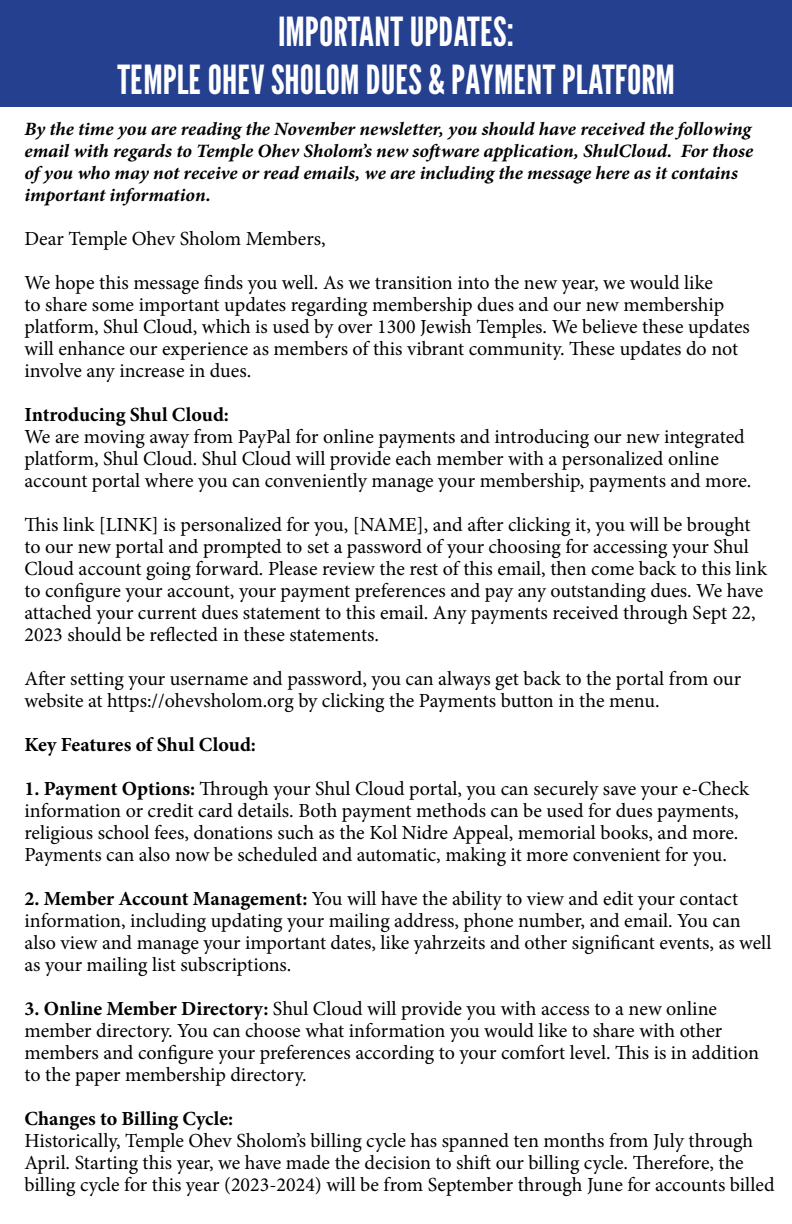
<style>
.page{position:relative;width:792px;height:1224px;background:#fff}
.page>*{position:absolute;margin:0;border:0;box-sizing:border-box;transform-origin:0 0}
.t1{font:40px/48px "League Gothic";color:#fff;text-align:center}
.t2{font:20px/22px "Minion Pro";letter-spacing:-.005em;color:#000}
.t3{font:700 20px "Minion Pro";color:#000}
.t4{font:italic 700 18.8px/22px "Minion Pro";letter-spacing:-.005em;color:#000}
.s1{font-weight:700}
</style>
<div class="page">
<div style="left:0;top:0;width:792px;height:107px;background:#25408f"></div>
<h1 class="t1" style="left:117px;top:6px;width:559px">IMPORTANT UPDATES:<br>TEMPLE OHEV SHOLOM DUES &amp; PAYMENT PLATFORM</h1>
<p class="t4" style="left:24px;top:118px;width:730px">By the time you are reading the November newsletter, you should have received the following email with regards to Temple Ohev Sholom’s new software application, ShulCloud. For those of you who may not receive or read emails, we are including the message here as it contains important information.</p>
<p class="t2" style="left:24px;top:228px;width:303px">Dear Temple Ohev Sholom Members,</p>
<p class="t2" style="left:24px;top:272px;width:727px">We hope this message finds you well. As we transition into the new year, we would like<br>to share some important updates regarding membership dues and our new membership platform, Shul Cloud, which is used by over 1300 Jewish Temples. We believe these updates will enhance our experience as members of this vibrant community. These updates do not involve any increase in dues.</p>
<p class="t3" style="left:24px;top:401px;width:206px">Introducing Shul Cloud:</p>
<p class="t2" style="left:24px;top:426px;width:729px">We are moving away from PayPal for online payments and introducing our new integrated platform, Shul Cloud. Shul Cloud will provide each member with a personalized online account portal where you can conveniently manage your membership, payments and more.</p>
<p class="t2" style="left:24px;top:514px;width:744px">This link [LINK] is personalized for you, [NAME], and after clicking it, you will be brought to our new portal and prompted to set a password of your choosing for accessing your Shul Cloud account going forward. Please review the rest of this email, then come back to this link to configure your account, your payment preferences and pay any outstanding dues. We have attached your current dues statement to this email. Any payments received through Sept 22, 2023 should be reflected in these statements.</p>
<p class="t2" style="left:24px;top:668px;width:718px">After setting your username and password, you can always get back to the portal from our website at https://ohevsholom.org by clicking the Payments button in the menu.</p>
<p class="t3" style="left:24px;top:731px;width:233px">Key Features of Shul Cloud:</p>
<p class="t2" style="left:24px;top:778px;width:726px"><span class="s1">1. Payment Options:</span> Through your Shul Cloud portal, you can securely save your e-Check information or credit card details. Both payment methods can be used for dues payments, religious school fees, donations such as the Kol Nidre Appeal, memorial books, and more.<br>Payments can also now be scheduled and automatic, making it more convenient for you.</p>
<p class="t2" style="left:24px;top:888px;width:749px"><span class="s1">2. Member Account Management:</span> You will have the ability to view and edit your contact information, including updating your mailing address, phone number, and email. You can also view and manage your important dates, like yahrzeits and other significant events, as well as your mailing list subscriptions.</p>
<p class="t2" style="left:24px;top:998px;width:736px"><span class="s1">3. Online Member Directory:</span> Shul Cloud will provide you with access to a new online member directory. You can choose what information you would like to share with other members and configure your preferences according to your comfort level. This is in addition to the paper membership directory.</p>
<p class="t3" style="left:24px;top:1105px;width:210px">Changes to Billing Cycle:</p>
<p class="t2" style="left:24px;top:1130px;width:752px">Historically, Temple Ohev Sholom’s billing cycle has spanned ten months from July through<br>April. Starting this year, we have made the decision to shift our billing cycle. Therefore, the billing cycle for this year (2023-2024) will be from September through June for accounts billed</p>
</div>
